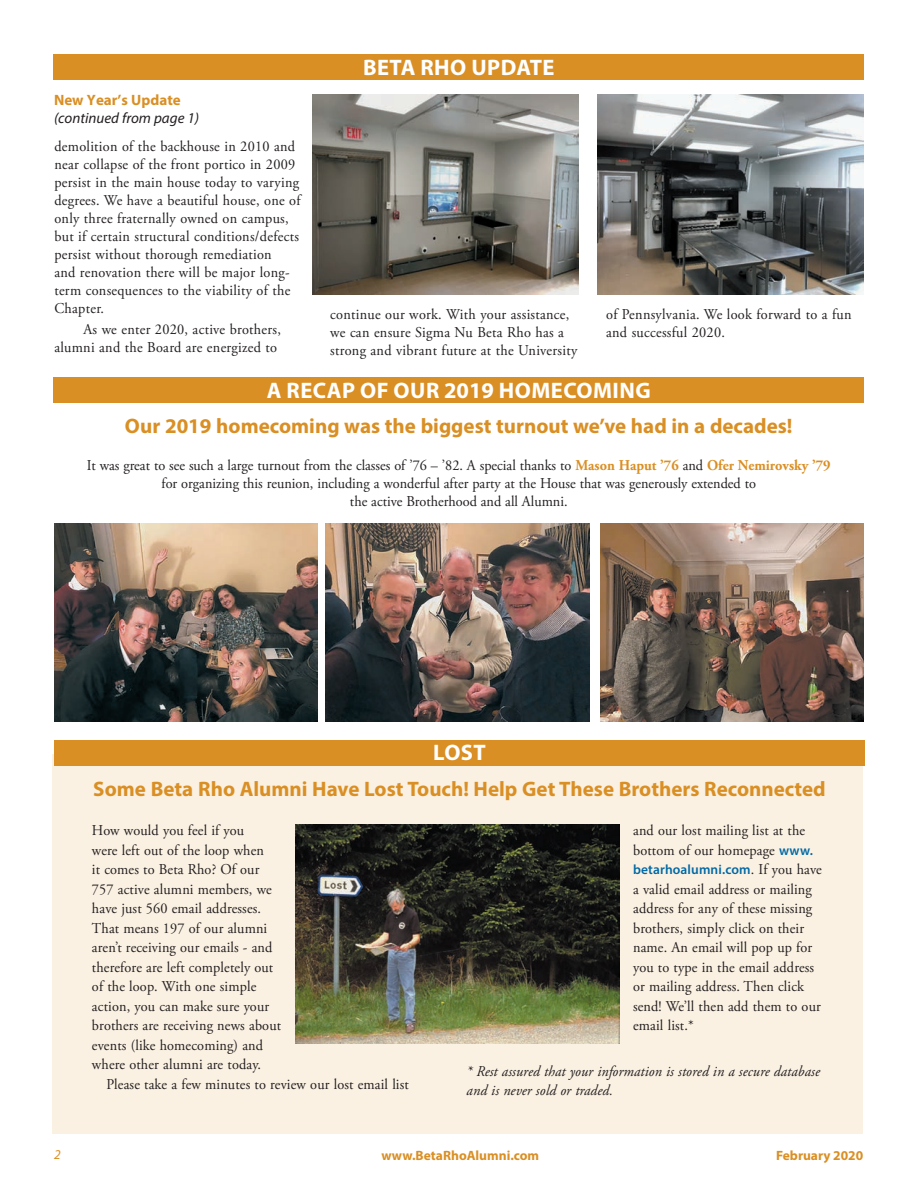
<style>
.page{position:relative;width:918px;height:1188px;background:#fff}
.page>*{position:absolute;margin:0;border:0;box-sizing:border-box;transform-origin:0 0}
.t1{font:700 22.5px "Myriad Pro";letter-spacing:.02em;color:#fff}
.t2{font:700 21px "Myriad Pro";color:#da8f24}
.t3{font:15px/19.5px "Adobe Garamond Pro";letter-spacing:.01em;color:#231f20;scale:.95 1}
.t4{font:italic 15px/19.5px "Adobe Garamond Pro";letter-spacing:.01em;color:#231f20;scale:.95 1}
.t5{font:italic 15px "Myriad Pro";color:#231f20}
.t6{font:700 15px "Myriad Pro";color:#da8f24}
.t7{font:700 13.5px "Myriad Pro";color:#da8f24}
.t8{font:600 13.5px "Myriad Pro";letter-spacing:.01em;color:#0068a5}
.t9{font:italic 13.5px "Myriad Pro";color:#da8f24}
.s1{font-weight:700;color:#da8f24}
.s2{font-family:"Myriad Pro";font-weight:600;font-size:13.5px;color:#0068a5}
.s3{font-family:"Adobe Garamond Pro";font-weight:400;font-size:15px;color:#231f20}
</style>
<div class="page">
<div style="left:52px;top:754px;width:811px;height:380px;background:#faf1e2"></div>
<div style="left:54px;top:54px;width:810px;height:26px;background:#da8f24"></div>
<div style="left:54px;top:377px;width:810px;height:26px;background:#da8f24"></div>
<img style="left:312px;top:94px;width:267px;height:200px">
<img style="left:597px;top:94px;width:267px;height:200px">
<img style="left:54px;top:524px;width:263px;height:197px">
<img style="left:326px;top:524px;width:263px;height:197px">
<img style="left:601px;top:524px;width:263px;height:197px">
<div style="left:54px;top:740px;width:811px;height:26px;background:#da8f24"></div>
<img style="left:296px;top:824px;width:324px;height:220px">
<p class="t6" style="left:54px;top:91px;width:128px">New Year’s Update</p>
<p class="t5" style="left:54px;top:109px;width:147px">(continued from page 1)</p>
<p class="t3" style="left:54px;top:138px;width:261px;line-height:18px">demolition of the backhouse in 2010 and near collapse of the front portico in 2009 persist in the main house today to varying degrees. We have a beautiful house, one of only three fraternally owned on campus, but if certain structural conditions/defects persist without thorough remediation<br>and renovation there will be major long&shy;term consequences to the viability of the Chapter.</p>
<p class="t3" style="left:54px;top:321px;width:240px;line-height:18px;text-align:right">As we enter 2020, active brothers, alumni and the Board are energized to</p>
<h1 class="t1" style="left:363px;top:53px;width:193px">BETA RHO UPDATE</h1>
<p class="t3" style="left:330px;top:305px;width:262px;line-height:18px">continue our work. With your assistance, we can ensure Sigma Nu Beta Rho has a strong and vibrant future at the University</p>
<p class="t3" style="left:606px;top:305px;width:260px;line-height:18px">of Pennsylvania. We look forward to a fun and successful 2020.</p>
<h1 class="t1" style="left:267px;top:376px;width:385px">A RECAP OF OUR 2019 HOMECOMING</h1>
<h2 class="t2" style="left:125px;top:413px;width:669px">Our 2019 homecoming was the biggest turnout we’ve had in a decades!</h2>
<p class="t3" style="left:87px;top:457px;width:784px;line-height:18px;text-align:center">It was great to see such a large turnout from the classes of ’76 – ’82. A special thanks to <span class="s1">Mason Haput ’76</span> and <span class="s1">Ofer Nemirovsky ’79 </span>for organizing this reunion, including a wonderful after party at the House that was generously extended to<br>the active Brotherhood and all Alumni.</p>
<h1 class="t1" style="left:433px;top:738px;width:54px">LOST</h1>
<h2 class="t2" style="left:93px;top:775px;width:734px">Some Beta Rho Alumni Have Lost Touch! Help Get These Brothers Reconnected</h2>
<p class="t3" style="left:92px;top:821px;width:201px">How would you feel if you<br>were left out of the loop when<br>it comes to Beta Rho? Of our<br>757 active alumni members, we have just 560 email addresses.<br>That means 197 of our alumni aren’t receiving our emails - and therefore are left completely out of the loop. With one simple action, you can make sure your brothers are receiving news about events (like homecoming) and where other alumni are today.</p>
<p class="t3" style="left:106px;top:1075px;width:320px">Please take a few minutes to review our lost email list</p>
<p class="t3" style="left:633px;top:821px;width:191px">and our lost mailing list at the bottom of our homepage <span class="s2">www.</span></p>
<p class="t8" style="left:633px;top:861px;width:190px">betarhoalumni.com<span class="s3">. If you have</span></p>
<p class="t3" style="left:633px;top:880px;width:199px">a valid email address or mailing address for any of these missing brothers, simply click on their name. An email will pop up for you to type in the email address or mailing address. Then click send! We’ll then add them to our email list.*</p>
<p class="t4" style="left:467px;top:1062px;width:374px">* Rest assured that your information is stored in a secure database and is never sold or traded.</p>
<p class="t9" style="left:54px;top:1146px;width:8px">2</p>
<p class="t7" style="left:381px;top:1147px;width:159px">www.BetaRhoAlumni.com</p>
<p class="t7" style="left:776px;top:1147px;width:89px">February 2020</p>
</div>
